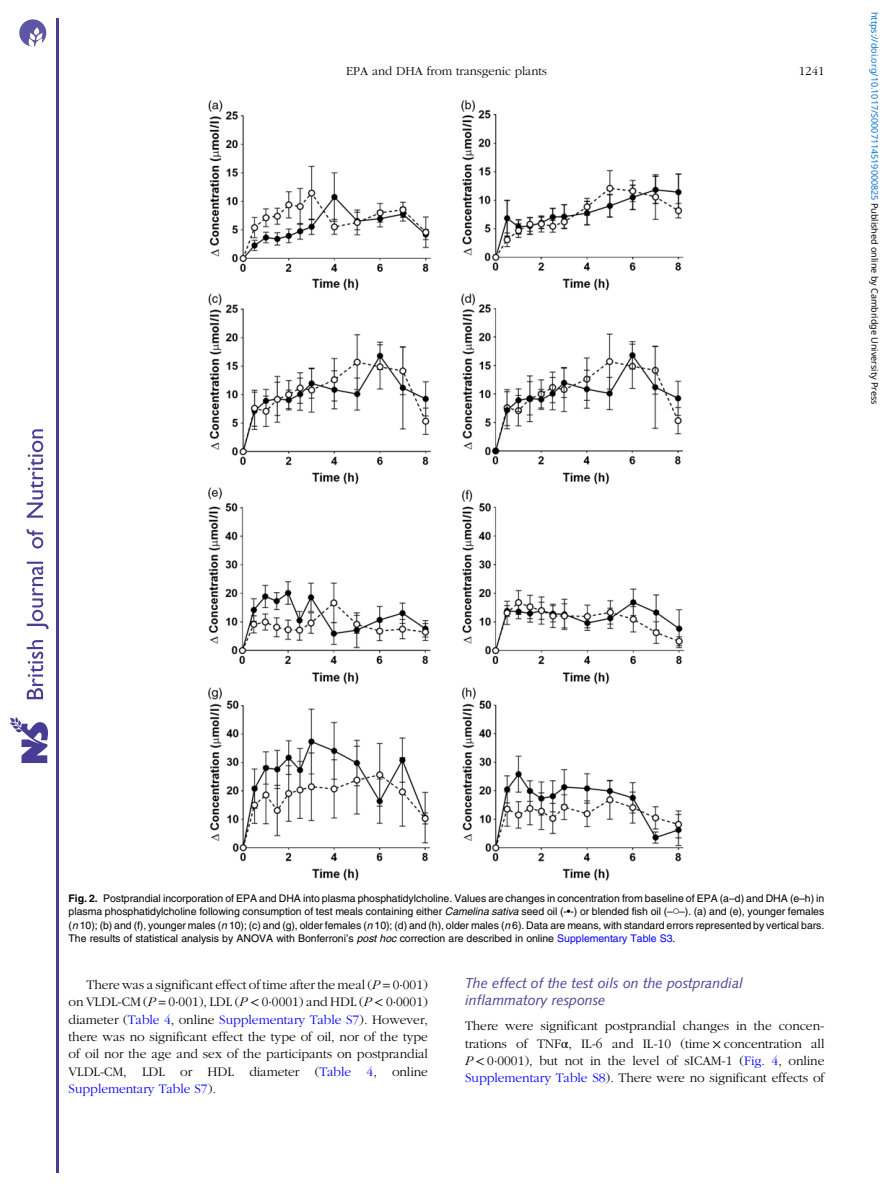
<style>
.page{position:relative;width:893px;height:1191px;background:#fff}
.page>*{position:absolute;margin:0;border:0;box-sizing:border-box;transform-origin:0 0}
.t1{font:14.25px/16.5px "Adv OT078 e 26 fc.I";color:#483f96}
.t2{font:13.5px/17.2px "Adv OT777 cf 4 fb";color:#000;text-align:justify}
.t3{font:12.75px "Adv OT777 cf 4 fb";color:#000}
.t4{font:10.5px/13.5px "Adv OT82 c 4 f 4 c 4";color:#000;text-align:justify}
.t5{font:9px "Noto Sans";color:#0172cf}
.s1{color:#000}
.s2{font-family:"Adv O Tf 3919 c 9 c.B"}
.s3{font-style:inherit}
.s4{font-family:"Adv OT7 a 027 dc 5.I"}
.s5{color:#00f}
.s6{font-family:"Adv OT4 e 1564 e 8.I"}
.s7{font-family:"Adv OT8608 a 8 d 1"}
</style>
<div class="page">
<img style="left:209px;top:99px;width:475px;height:781px">
<hr style="left:56px;top:19px;width:2px;height:1154px;background:#463f95">
<svg style="left:10px;top:717px;width:38px;height:46px"></svg>
<svg style="left:26px;top:429px;width:23px;height:270px"></svg>
<svg style="left:19px;top:19px;width:27px;height:27px"></svg>
<p class="t3" style="left:346px;top:66px;width:202px">EPA and DHA from transgenic plants</p>
<p class="t3" style="left:799px;top:66px;width:27px">1241</p>
<p class="t5" style="left:881px;top:12px;width:394px;rotate:90deg">https://doi.org/10.1017/S0007114519000825 <span class="s1">Published online by Cambridge University Press</span></p>
<p class="t4" style="left:69px;top:892px;width:757px"><span class="s2">Fig. 2.</span> Postprandial incorporation of EPA and DHA into plasma phosphatidylcholine. Values are changes in concentration from baseline of EPA (a<span class="s3">–</span>d) and DHA (e<span class="s3">–</span>h) in plasma phosphatidylcholine following consumption of test meals containing either <span class="s4">Camelina sativa</span> seed oil (-<span class="s3">•</span>-) or blended fish oil (<span class="s3">–</span><sup>○</sup><span class="s3">–</span>). (a) and (e), younger females (<span class="s4">n</span> 10); (b) and (f), younger males (<span class="s4">n</span> 10); (c) and (g), older females (<span class="s4">n</span> 10); (d) and (h), older males (<span class="s4">n</span> 6). Data are means, with standard errors represented by vertical bars.<br>The results of statistical analysis by ANOVA with Bonferroni<span class="s3">’</span>s <span class="s4">post hoc</span> correction are described in online <span class="s5">Supplementary Table S3</span>.</p>
<p class="t2" style="left:69px;top:977px;width:361px;text-indent:18px">There was a significant effect of time after the meal (<span class="s6">P</span> = 0<span class="s7">·</span>001) on VLDL-CM (<span class="s6">P</span> = 0<span class="s7">·</span>001), LDL (<span class="s6">P</span> <span class="s7">&lt;</span> 0<span class="s7">·</span>0001) and HDL (<span class="s6">P</span> <span class="s7">&lt;</span> 0<span class="s7">·</span>0001) diameter (<span class="s5">Table 4</span>, online <span class="s5">Supplementary Table S7</span>). However, there was no significant effect the type of oil, nor of the type of oil nor the age and sex of the participants on postprandial VLDL-CM, LDL or HDL diameter (<span class="s5">Table 4</span>, online <span class="s5">Supplementary Table S7</span>).</p>
<h1 class="t1" style="left:465px;top:976px;width:279px">The effect of the test oils on the postprandial inflammatory response</h1>
<p class="t2" style="left:465px;top:1018px;width:361px">There were significant postprandial changes in the concen&shy;trations of TNF<span class="s7">α</span>, IL-6 and IL-10 (time <span class="s7">×</span> concentration all <span class="s6">P</span> <span class="s7">&lt;</span> 0<span class="s7">·</span>0001), but not in the level of sICAM-1 (<span class="s5">Fig. 4</span>, online <span class="s5">Supplementary Table S8</span>). There were no significant effects of</p>
</div>
